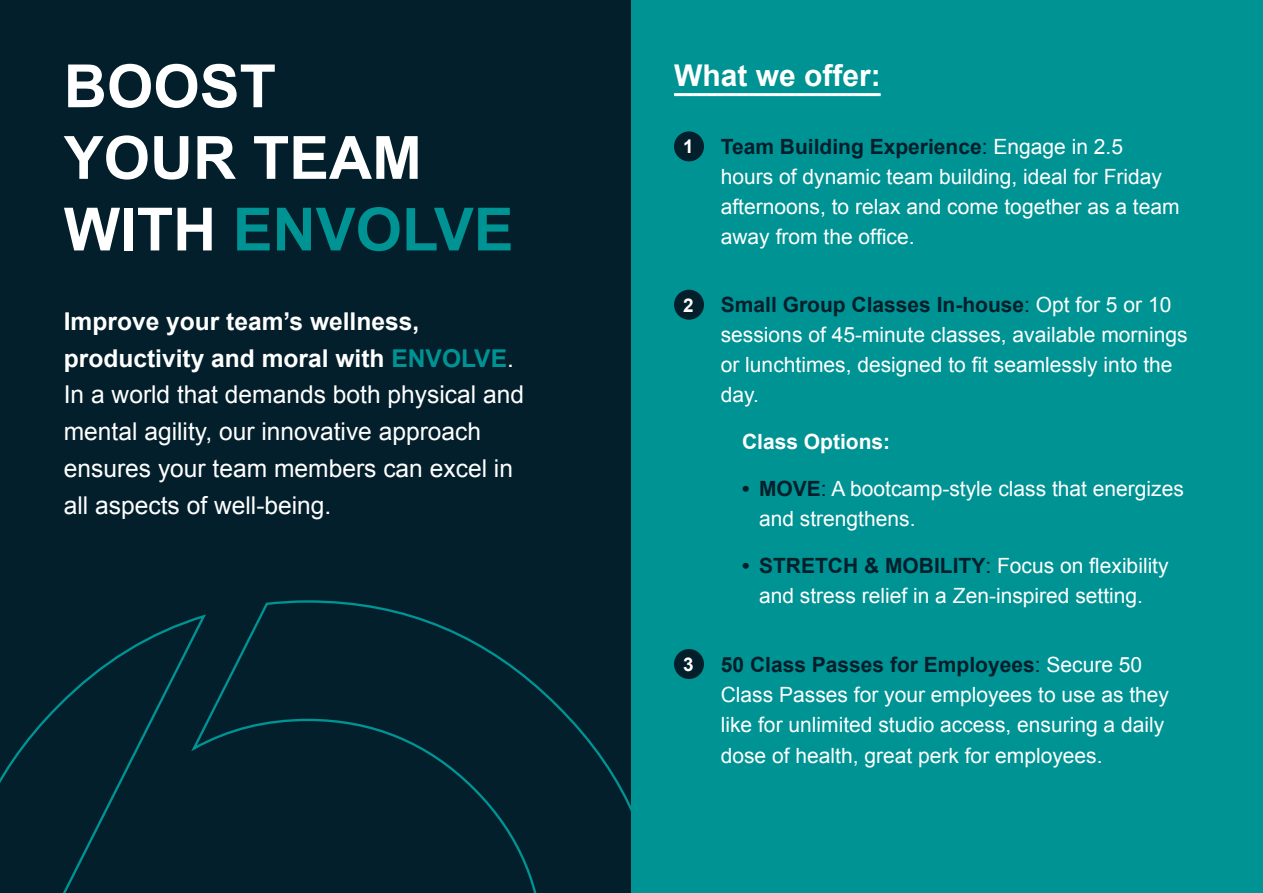
<style>
.page{position:relative;width:1263px;height:893px;background:#021f2b}
.page>*{position:absolute;margin:0;border:0;box-sizing:border-box;transform-origin:0 0}
.t1{font:700 59.7px/71.6px "Arial";color:#fff}
.t2{font:700 30px "Arial";color:#fff}
.t3{font:24.6px/36.9px "Arial";color:#fff}
.t4{font:21px/30px "Arial";color:#fff}
.t5{font:700 21px "Arial";color:#fff}
.t6{font:700 18.9px "Arial";color:#fff}
.s1{color:#009394}
.s2{font-weight:700}
.s3{font-weight:700;color:#009394}
.s4{font-weight:700;color:#021f2b}
.s5{color:#021f2b}
</style>
<div class="page">
<div style="left:631px;top:0;width:632px;height:893px;background:#009394"></div>
<hr style="left:674px;top:93px;width:207px;height:3px;background:#fff">
<div style="left:674px;top:131px;width:30px;height:30px;background:#021f2b;border-radius:50%"></div>
<div style="left:674px;top:290px;width:30px;height:30px;background:#021f2b;border-radius:50%"></div>
<div style="left:674px;top:649px;width:30px;height:30px;background:#021f2b;border-radius:50%"></div>
<svg style="left:0;top:600px;width:631px;height:293px"></svg>
<h1 class="t1" style="left:64px;top:53px;width:451px">BOOST<br>YOUR TEAM<br>WITH <span class="s1">ENVOLVE</span></h1>
<p class="t3" style="left:64px;top:303px;width:462px"><span class="s2">Improve your team’s wellness, productivity and moral with</span> <span class="s3">ENVOLVE</span>.<br>In a world that demands both physical and mental agility, our innovative approach ensures your team members can excel in all aspects of well-being.</p>
<h2 class="t2" style="left:674px;top:55px;width:208px">What we offer:</h2>
<p class="t6" style="left:683px;top:134px;width:12px">1</p>
<p class="t4" style="left:721px;top:132px;width:460px"><span class="s4">Team Building Experience</span><span class="s5">:</span> Engage in 2.5 hours of dynamic team building, ideal for Friday afternoons, to relax and come together as a team away from the office.</p>
<p class="t6" style="left:683px;top:292px;width:12px">2</p>
<p class="t4" style="left:721px;top:290px;width:468px"><span class="s4">Small Group Classes In-house</span><span class="s5">:</span> Opt for 5 or 10 sessions of 45-minute classes, available mornings or lunchtimes, designed to fit seamlessly into the day.</p>
<p class="t5" style="left:742px;top:428px;width:150px">Class Options:</p>
<p class="t4" style="left:759px;top:474px;width:426px;text-indent:-17px"><span class="s4">• MOVE</span><span class="s5">:</span> A bootcamp-style class that energizes and strengthens.</p>
<p class="t4" style="left:742px;top:551px;width:428px;text-align:center"><span class="s4">• STRETCH &amp; MOBILITY</span><span class="s5">:</span> Focus on flexibility and stress relief in a Zen-inspired setting.</p>
<p class="t6" style="left:683px;top:652px;width:12px">3</p>
<p class="t4" style="left:721px;top:649px;width:450px;line-height:30.5px"><span class="s4">50 Class Passes for Employees</span><span class="s5">:</span> Secure 50<br>Class Passes for your employees to use as they like for unlimited studio access, ensuring a daily dose of health, great perk for employees.</p>
</div>
